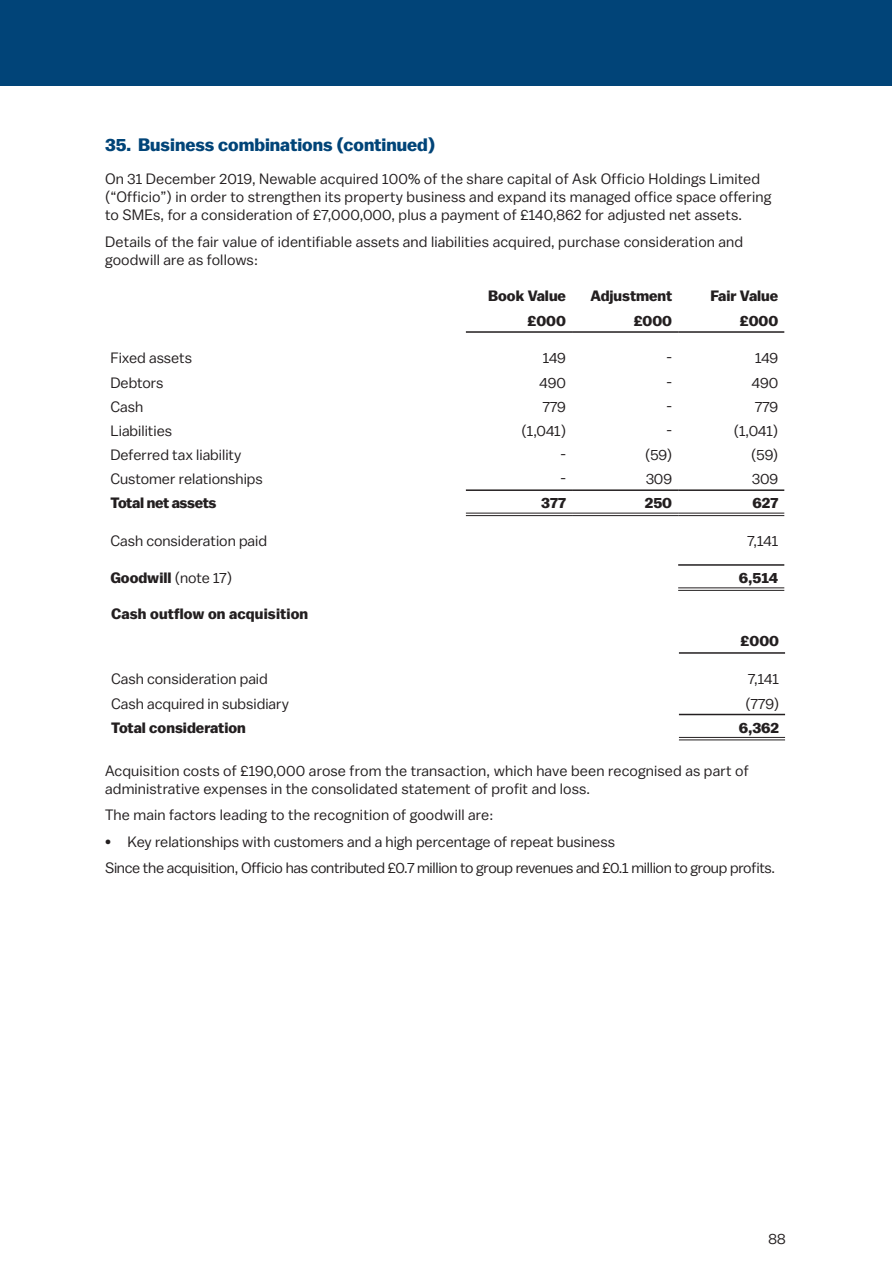
<style>
.page{position:relative;width:892px;height:1264px;background:#fff}
.page>*{position:absolute;margin:0;border:0;box-sizing:border-box;transform-origin:0 0}
.t1{font:700 18px "Balto";color:#014478}
.t2{font:15px/18px "Balto";letter-spacing:.005em;color:#231f20}
.t3{font:15px/26.5px "Balto";letter-spacing:-.02em;color:#231f20}
.t4{font:700 15px "Balto";color:#231f20}
.t5{font:700 15px "Balto";letter-spacing:-.025em;color:#231f20}
.s1{font-weight:400}
</style>
<div class="page">
<div style="left:0;top:0;width:892px;height:85px;background:#014478"></div>
<hr style="left:679px;top:737px;width:106px;height:1px;background:#231f20">
<hr style="left:679px;top:739px;width:106px;height:1px;background:#231f20">
<hr style="left:679px;top:652px;width:106px;height:1px;background:#231f20">
<hr style="left:679px;top:713px;width:106px;height:2px;background:#231f20">
<hr style="left:466px;top:331px;width:106px;height:2px;background:#231f20">
<hr style="left:572px;top:331px;width:106px;height:2px;background:#231f20">
<hr style="left:678px;top:331px;width:106px;height:2px;background:#231f20">
<hr style="left:466px;top:489px;width:106px;height:2px;background:#231f20">
<hr style="left:572px;top:489px;width:106px;height:2px;background:#231f20">
<hr style="left:678px;top:489px;width:106px;height:2px;background:#231f20">
<hr style="left:466px;top:513px;width:106px;height:1px;background:#231f20">
<hr style="left:466px;top:515px;width:106px;height:1px;background:#231f20">
<hr style="left:572px;top:513px;width:106px;height:1px;background:#231f20">
<hr style="left:572px;top:515px;width:106px;height:1px;background:#231f20">
<hr style="left:678px;top:513px;width:106px;height:1px;background:#231f20">
<hr style="left:678px;top:515px;width:106px;height:1px;background:#231f20">
<hr style="left:678px;top:587px;width:106px;height:1px;background:#231f20">
<hr style="left:678px;top:590px;width:106px;height:1px;background:#231f20">
<hr style="left:678px;top:564px;width:106px;height:1px;background:#231f20">
<p class="t1" style="left:105px;top:134px;width:332px">35. Business combinations (continued)</p>
<p class="t2" style="left:105px;top:170px;width:668px">On 31 December 2019, Newable acquired 100% of the share capital of Ask Officio Holdings Limited (“Officio”) in order to strengthen its property business and expand its managed office space offering to SMEs, for a consideration of £7,000,000, plus a payment of £140,862 for adjusted net assets.</p>
<p class="t2" style="left:105px;top:232px;width:639px">Details of the fair value of identifiable assets and liabilities acquired, purchase consideration and goodwill are as follows:</p>
<p class="t4" style="left:488px;top:287px;width:79px">Book Value</p>
<p class="t4" style="left:590px;top:287px;width:83px">Adjustment</p>
<p class="t4" style="left:710px;top:287px;width:69px">Fair Value</p>
<p class="t4" style="left:527px;top:311px;width:40px">£000</p>
<p class="t4" style="left:634px;top:311px;width:40px">£000</p>
<p class="t4" style="left:740px;top:311px;width:40px">£000</p>
<p class="t2" style="left:110px;top:349px;width:83px">Fixed assets</p>
<p class="t2" style="left:543px;top:349px;width:25px">149</p>
<p class="t2" style="left:666px;top:349px;width:7px">-</p>
<p class="t2" style="left:755px;top:349px;width:25px">149</p>
<p class="t2" style="left:110px;top:373px;width:55px">Debtors</p>
<p class="t2" style="left:539px;top:373px;width:28px">490</p>
<p class="t2" style="left:666px;top:373px;width:7px">-</p>
<p class="t2" style="left:752px;top:373px;width:28px">490</p>
<p class="t2" style="left:110px;top:397px;width:34px">Cash</p>
<p class="t2" style="left:543px;top:397px;width:25px">779</p>
<p class="t2" style="left:666px;top:397px;width:7px">-</p>
<p class="t2" style="left:755px;top:397px;width:25px">779</p>
<p class="t2" style="left:110px;top:421px;width:63px">Liabilities</p>
<p class="t2" style="left:521px;top:421px;width:46px">(1,041)</p>
<p class="t2" style="left:666px;top:421px;width:7px">-</p>
<p class="t2" style="left:734px;top:421px;width:46px">(1,041)</p>
<p class="t2" style="left:110px;top:445px;width:133px">Deferred tax liability</p>
<p class="t2" style="left:560px;top:445px;width:7px">-</p>
<p class="t2" style="left:645px;top:445px;width:28px">(59)</p>
<p class="t2" style="left:751px;top:445px;width:28px">(59)</p>
<p class="t2" style="left:110px;top:469px;width:154px">Customer relationships</p>
<p class="t2" style="left:560px;top:469px;width:7px">-</p>
<p class="t2" style="left:646px;top:469px;width:28px">309</p>
<p class="t2" style="left:752px;top:469px;width:28px">309</p>
<p class="t5" style="left:110px;top:494px;width:108px">Total net assets</p>
<p class="t4" style="left:541px;top:494px;width:26px">377</p>
<p class="t4" style="left:645px;top:494px;width:29px">250</p>
<p class="t4" style="left:752px;top:494px;width:27px">627</p>
<p class="t2" style="left:110px;top:531px;width:158px">Cash consideration paid</p>
<p class="t2" style="left:747px;top:531px;width:32px">7,141</p>
<p class="t4" style="left:110px;top:569px;width:123px">Goodwill <span class="s1">(note 17)</span></p>
<p class="t4" style="left:739px;top:569px;width:41px">6,514</p>
<p class="t4" style="left:111px;top:605px;width:199px">Cash outflow on acquisition</p>
<p class="t4" style="left:740px;top:631px;width:40px">£000</p>
<p class="t2" style="left:111px;top:669px;width:158px">Cash consideration paid</p>
<p class="t2" style="left:748px;top:669px;width:32px">7,141</p>
<p class="t2" style="left:111px;top:694px;width:179px">Cash acquired in subsidiary</p>
<p class="t2" style="left:745px;top:694px;width:35px">(779)</p>
<p class="t4" style="left:111px;top:718px;width:136px">Total consideration</p>
<p class="t4" style="left:739px;top:718px;width:42px">6,362</p>
<p class="t2" style="left:105px;top:761px;width:645px">Acquisition costs of £190,000 arose from the transaction, which have been recognised as part of administrative expenses in the consolidated statement of profit and loss.</p>
<p class="t2" style="left:105px;top:805px;width:390px">The main factors leading to the recognition of goodwill are:</p>
<p class="t3" style="left:105px;top:828px;width:671px">• Key relationships with customers and a high percentage of repeat business<br>Since the acquisition, Officio has contributed £0.7 million to group revenues and £0.1 million to group profits.</p>
<p class="t2" style="left:768px;top:1228px;width:19px">88</p>
</div>
